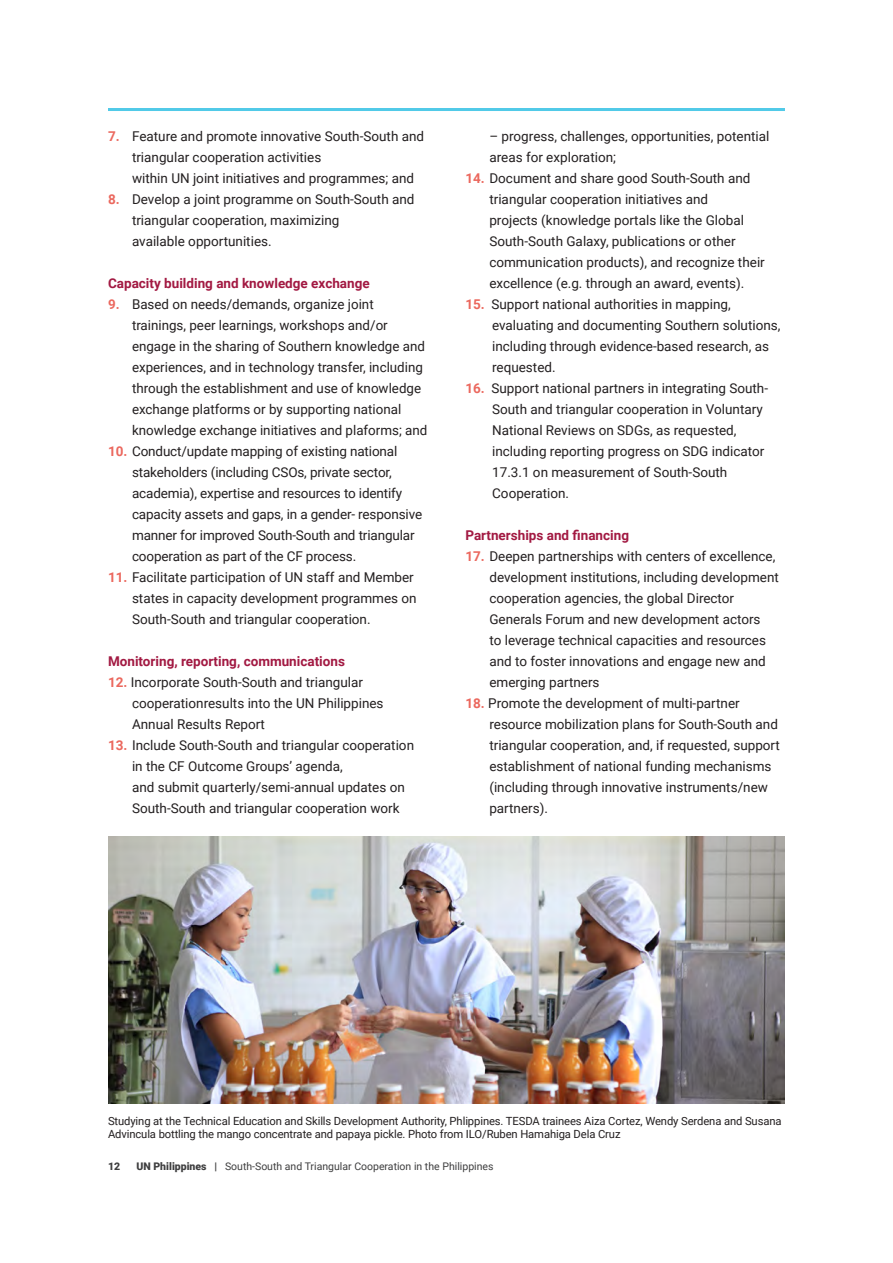
<style>
.page{position:relative;width:893px;height:1263px;background:#fff}
.page>*{position:absolute;margin:0;border:0;box-sizing:border-box;transform-origin:0 0}
.t1{font:13.5px/21px "Roboto";color:#231f20}
.t2{font:700 13.5px "Roboto";color:#a21942}
.t3{font:11.25px/13.5px "Roboto";letter-spacing:-.01em;color:#231f20}
.t4{font:10.5px "Roboto";color:#3e3e3f}
.t5{font:900 10.5px "Roboto";color:#3e3e3f}
.s1{font-weight:700;color:#eb685e}
.s2{font-weight:900}
</style>
<div class="page">
<hr style="left:108px;top:108px;width:677px;height:3px;background:#51cae8">
<img style="left:108px;top:837px;width:677px;height:266px">
<p class="t1" style="left:108px;top:125px;width:318px"><span class="s1">7.</span> Feature and promote innovative South-South and</p>
<p class="t1" style="left:132px;top:146px;width:191px">triangular cooperation activities</p>
<p class="t1" style="left:132px;top:167px;width:284px">within UN joint initiatives and programmes; and</p>
<p class="t1" style="left:108px;top:188px;width:308px"><span class="s1">8.</span> Develop a joint programme on South-South and</p>
<p class="t1" style="left:132px;top:209px;width:209px">triangular cooperation, maximizing</p>
<p class="t1" style="left:132px;top:230px;width:141px">available opportunities.</p>
<p class="t2" style="left:108px;top:274px;width:263px">Capacity building and knowledge exchange</p>
<p class="t1" style="left:108px;top:293px;width:267px"><span class="s1">9.</span> Based on needs/demands, organize joint</p>
<p class="t1" style="left:132px;top:314px;width:297px">trainings, peer learnings, workshops and/or engage in the sharing of Southern knowledge and experiences, and in technology transfer, including through the establishment and use of knowledge exchange platforms or by supporting national knowledge exchange initiatives and plaforms; and</p>
<p class="t1" style="left:108px;top:440px;width:291px"><span class="s1">10.</span> Conduct/update mapping of existing national</p>
<p class="t1" style="left:132px;top:461px;width:292px">stakeholders (including CSOs, private sector, academia), expertise and resources to identify capacity assets and gaps, in a gender- responsive manner for improved South-South and triangular cooperation as part of the CF process.</p>
<p class="t1" style="left:108px;top:566px;width:307px"><span class="s1">11.</span> Facilitate participation of UN staff and Member</p>
<p class="t1" style="left:132px;top:587px;width:286px">states in capacity development programmes on</p>
<p class="t1" style="left:132px;top:608px;width:240px">South-South and triangular cooperation.</p>
<p class="t2" style="left:108px;top:652px;width:238px">Monitoring, reporting, communications</p>
<p class="t1" style="left:108px;top:671px;width:257px"><span class="s1">12.</span> Incorporate South-South and triangular</p>
<p class="t1" style="left:132px;top:692px;width:253px">cooperationresults into the UN Philippines</p>
<p class="t1" style="left:132px;top:713px;width:135px">Annual Results Report</p>
<p class="t1" style="left:108px;top:734px;width:308px"><span class="s1">13.</span> Include South-South and triangular cooperation</p>
<p class="t1" style="left:132px;top:755px;width:212px">in the CF Outcome Groups’ agenda,</p>
<p class="t1" style="left:132px;top:776px;width:274px">and submit quarterly/semi-annual updates on<br>South-South and triangular cooperation work</p>
<p class="t1" style="left:489px;top:125px;width:282px">– progress, challenges, opportunities, potential areas for exploration;</p>
<p class="t1" style="left:465px;top:167px;width:287px"><span class="s1">14.</span> Document and share good South-South and</p>
<p class="t1" style="left:489px;top:188px;width:220px">triangular cooperation initiatives and</p>
<p class="t1" style="left:489px;top:209px;width:277px">projects (knowledge portals like the Global South-South Galaxy, publications or other communication products), and recognize their excellence (e.g. through an award, events).</p>
<p class="t1" style="left:465px;top:293px;width:267px"><span class="s1">15.</span> Support national authorities in mapping,</p>
<p class="t1" style="left:492px;top:314px;width:290px">evaluating and documenting Southern solutions, including through evidence-based research, as</p>
<p class="t1" style="left:492px;top:356px;width:65px">requested.</p>
<p class="t1" style="left:492px;top:377px;width:277px;text-indent:-27px"><span class="s1">16.</span> Support national partners in integrating South-<br>South and triangular cooperation in Voluntary</p>
<p class="t1" style="left:492px;top:419px;width:246px">National Reviews on SDGs, as requested,</p>
<p class="t1" style="left:492px;top:440px;width:274px">including reporting progress on SDG indicator</p>
<p class="t1" style="left:492px;top:461px;width:237px">17.3.1 on measurement of South-South</p>
<p class="t1" style="left:492px;top:482px;width:78px">Cooperation.</p>
<p class="t2" style="left:465px;top:526px;width:165px">Partnerships and financing</p>
<p class="t1" style="left:465px;top:545px;width:312px"><span class="s1">17.</span> Deepen partnerships with centers of excellence,</p>
<p class="t1" style="left:489px;top:566px;width:291px">development institutions, including development cooperation agencies, the global Director Generals Forum and new development actors<br>to leverage technical capacities and resources and to foster innovations and engage new and emerging partners</p>
<p class="t1" style="left:465px;top:692px;width:276px"><span class="s1">18.</span> Promote the development of multi-partner</p>
<p class="t1" style="left:489px;top:713px;width:292px">resource mobilization plans for South-South and triangular cooperation, and, if requested, support establishment of national funding mechanisms (including through innovative instruments/new partners).</p>
<p class="t3" style="left:108px;top:1113px;width:675px">Studying at the Technical Education and Skills Development Authority, Phlippines. TESDA trainees Aiza Cortez, Wendy Serdena and Susana<br>Advincula bottling the mango concentrate and papaya pickle. Photo from ILO/Ruben Hamahiga Dela Cruz</p>
<p class="t5" style="left:108px;top:1159px;width:14px">12</p>
<p class="t4" style="left:136px;top:1159px;width:359px"><span class="s2">UN Philippines |</span> South-South and Triangular Cooperation in the Philippines</p>
</div>
